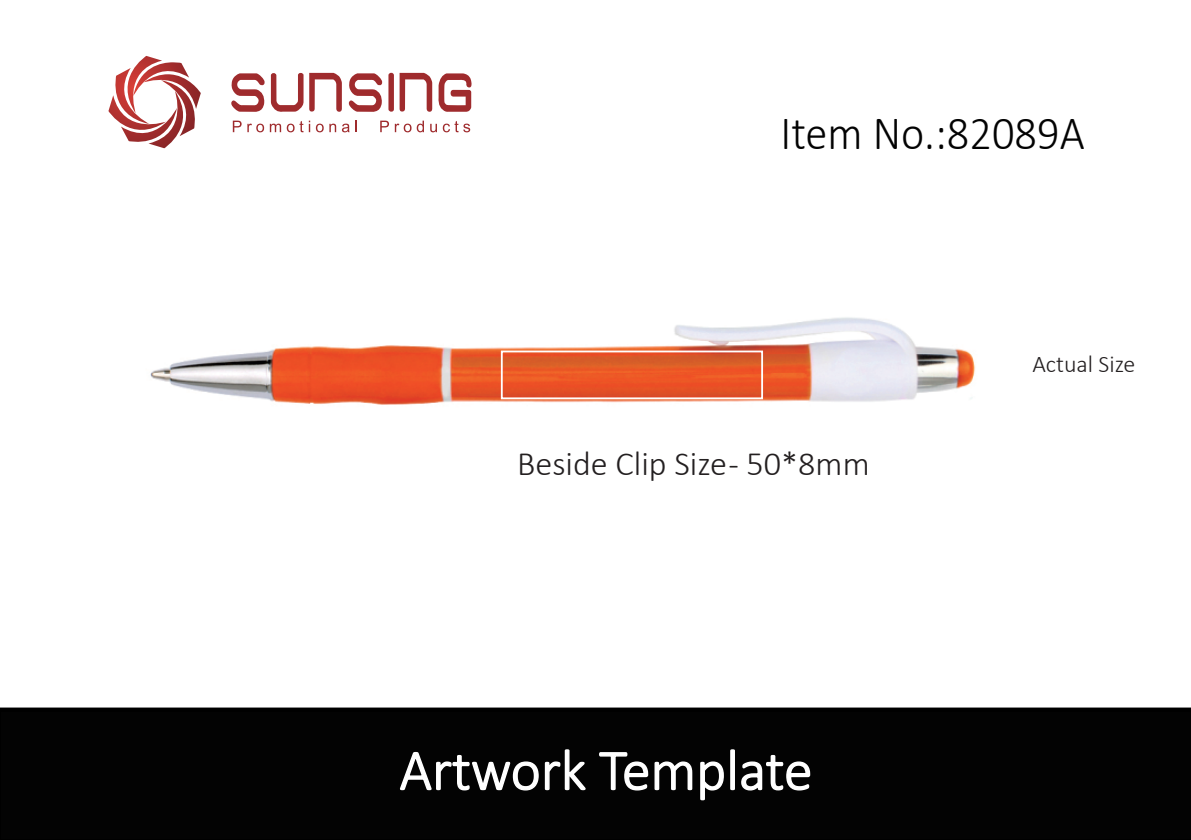
<style>
.page{position:relative;width:1191px;height:840px;background:#fff}
.page>*{position:absolute;margin:0;border:0;box-sizing:border-box;transform-origin:0 0}
.t1{font:300 57.8px "Calibri";color:#fff}
.t2{font:300 48px "Calibri";color:#030303;scale:.93 1}
.t3{font:300 34.2px "Calibri";color:#231f20}
.t4{font:300 24px "Calibri";color:#231f20}
</style>
<div class="page">
<img style="left:150px;top:317px;width:826px;height:88px">
<svg style="left:231px;top:73px;width:34px;height:39px"></svg>
<svg style="left:271px;top:73px;width:32px;height:39px"></svg>
<svg style="left:309px;top:73px;width:33px;height:39px"></svg>
<svg style="left:348px;top:73px;width:34px;height:39px"></svg>
<div style="left:388px;top:73px;width:6px;height:39px;background:#9f2b2d;border-radius:2px"></div>
<svg style="left:399px;top:73px;width:33px;height:39px"></svg>
<svg style="left:438px;top:73px;width:33px;height:39px"></svg>
<svg style="left:233px;top:121px;width:31px;height:11px"></svg>
<svg style="left:270px;top:123px;width:11px;height:9px"></svg>
<svg style="left:287px;top:121px;width:16px;height:11px"></svg>
<svg style="left:316px;top:123px;width:20px;height:9px"></svg>
<svg style="left:342px;top:121px;width:15px;height:11px"></svg>
<svg style="left:380px;top:121px;width:9px;height:11px"></svg>
<svg style="left:395px;top:123px;width:16px;height:9px"></svg>
<svg style="left:417px;top:121px;width:7px;height:11px"></svg>
<svg style="left:430px;top:124px;width:7px;height:8px"></svg>
<svg style="left:443px;top:121px;width:27px;height:11px"></svg>
<svg style="left:108px;top:56px;width:93px;height:93px"></svg>
<div style="left:0;top:711px;width:1191px;height:128px;background:#030303"></div>
<svg style="left:0;top:707px;width:1191px;height:4px;fill:#000"></svg>
<svg style="left:399px;top:745px;width:188px;height:51px"></svg>
<svg style="left:598px;top:750px;width:95px;height:40px"></svg>
<svg style="left:699px;top:747px;width:112px;height:54px"></svg>
<div style="left:501px;top:350px;width:262px;height:49px;border:2px solid #fff"></div>
<h2 class="t2" style="left:780px;top:104px;width:329px">Item No.:82089A</h2>
<p class="t3" style="left:517px;top:442px;width:354px">Beside Clip Size - 50*8mm</p>
<h1 class="t1" style="left:399px;top:733px;width:414px">Artwork Template</h1>
<p class="t4" style="left:1032px;top:349px;width:104px">Actual Size</p>
</div>
